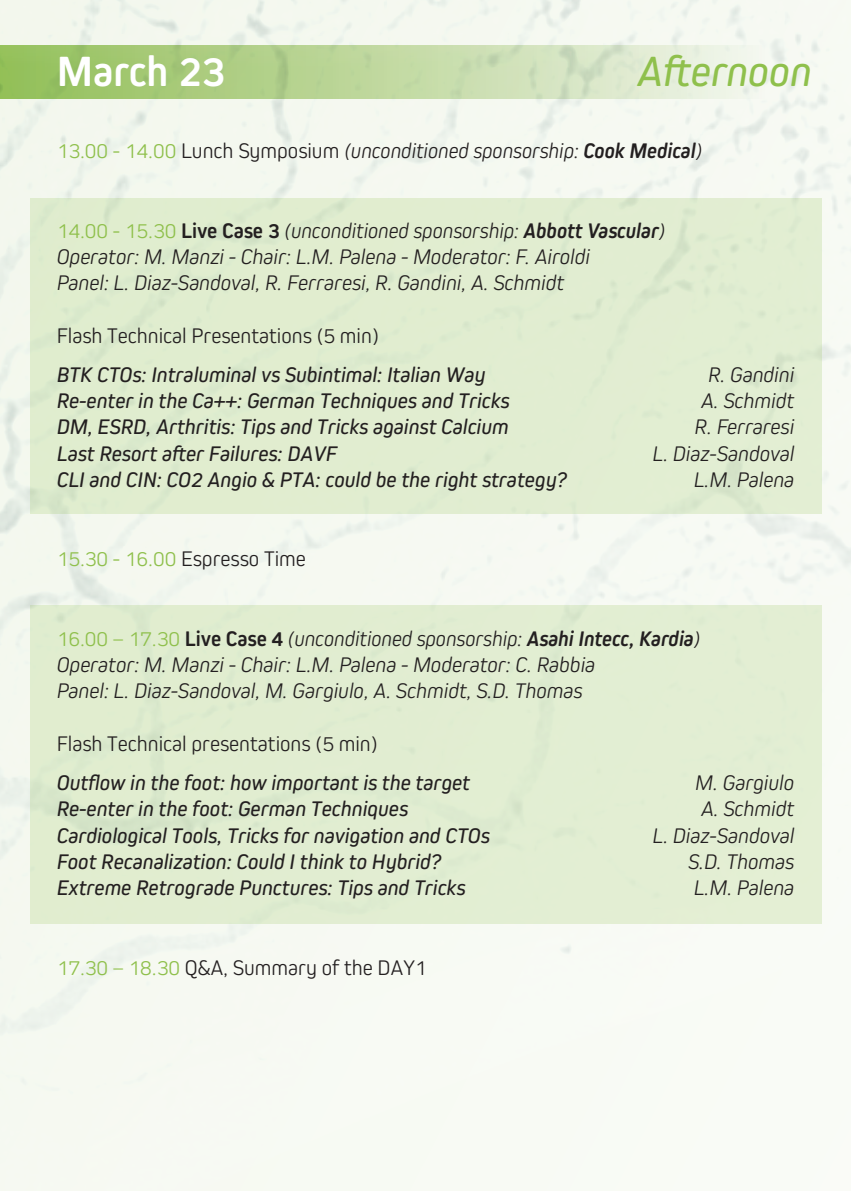
<style>
.page{position:relative;width:851px;height:1191px;background:#fff}
.page>*{position:absolute;margin:0;border:0;box-sizing:border-box;transform-origin:0 0}
.t1{font:italic 44px "Kiro";color:#8fc04c}
.t2{font:700 44px "Kiro";color:#fff}
.t3{font:italic 300 22px/26.4px "Kiro";color:#231f20}
.t4{font:italic 22px "Kiro";color:#231f20}
.t5{font:300 22px "Kiro";color:#231f20}
.s1{font-style:normal;color:#8fc04c}
.s2{font-style:normal}
.s3{font-weight:700}
.s4{font-weight:700;font-style:normal}
.s5{color:#8fc04c}
</style>
<div class="page">
<div style="left:0;top:0;width:850px;height:1191px;background:#f6f9f2"></div>
<div style="left:29px;top:198px;width:792px;height:316px;background:#e1edd0"></div>
<div style="left:29px;top:605px;width:792px;height:318px;background:#e1edd1"></div>
<div style="left:0;top:45px;width:764px;height:53px;background:linear-gradient(to right,#91bd56,#eff3eb)"></div>
<h1 class="t2" style="left:57px;top:46px;width:169px">March 23</h1>
<h1 class="t1" style="left:637px;top:46px;width:176px">Afternoon</h1>
<p class="t3" style="left:57px;top:137px;width:647px"><span class="s1">13.00 - 14.00</span> <span class="s2">Lunch Symposium</span> (unconditioned sponsorship: <span class="s3">Cook Medical</span>)</p>
<p class="t3" style="left:57px;top:216px;width:610px"><span class="s1">14.00 - 15.30</span> <span class="s4">Live Case 3</span> (unconditioned sponsorship: <span class="s3">Abbott Vascular</span>)<br>Operator: M. Manzi - Chair: L.M. Palena - Moderator: F. Airoldi<br>Panel: L. Diaz-Sandoval, R. Ferraresi, R. Gandini, A. Schmidt</p>
<p class="t5" style="left:57px;top:323px;width:324px">Flash Technical Presentations (5 min)</p>
<p class="t4" style="left:57px;top:361px;width:430px">BTK CTOs: Intraluminal vs Subintimal: Italian Way</p>
<p class="t3" style="left:707px;top:360px;width:88px">R. Gandini</p>
<p class="t4" style="left:57px;top:388px;width:454px">Re-enter in the Ca++: German Techniques and Tricks</p>
<p class="t3" style="left:701px;top:387px;width:95px">A. Schmidt</p>
<p class="t4" style="left:57px;top:414px;width:453px">DM, ESRD, Arthritis: Tips and Tricks against Calcium</p>
<p class="t3" style="left:694px;top:413px;width:101px">R. Ferraresi</p>
<p class="t4" style="left:57px;top:441px;width:282px">Last Resort after Failures: DAVF</p>
<p class="t3" style="left:652px;top:439px;width:143px">L. Diaz-Sandoval</p>
<p class="t4" style="left:57px;top:467px;width:511px">CLI and CIN: CO2 Angio &amp; PTA: could be the right strategy?</p>
<p class="t3" style="left:693px;top:466px;width:102px">L.M. Palena</p>
<p class="t5" style="left:57px;top:546px;width:251px"><span class="s5">15.30 - 16.00</span> Espresso Time</p>
<p class="t3" style="left:57px;top:624px;width:645px"><span class="s1">16.00 – 17.30</span> <span class="s4">Live Case 4</span> (unconditioned sponsorship: <span class="s3">Asahi Intecc, Kardia</span>)<br>Operator: M. Manzi - Chair: L.M. Palena - Moderator: C. Rabbia<br>Panel: L. Diaz-Sandoval, M. Gargiulo, A. Schmidt, S.D. Thomas</p>
<p class="t5" style="left:57px;top:731px;width:322px">Flash Technical presentations (5 min)</p>
<p class="t4" style="left:57px;top:769px;width:415px">Outflow in the foot: how important is the target</p>
<p class="t3" style="left:695px;top:768px;width:100px">M. Gargiulo</p>
<p class="t4" style="left:57px;top:796px;width:353px">Re-enter in the foot: German Techniques</p>
<p class="t3" style="left:701px;top:795px;width:95px">A. Schmidt</p>
<p class="t4" style="left:57px;top:822px;width:434px">Cardiological Tools, Tricks for navigation and CTOs</p>
<p class="t3" style="left:652px;top:821px;width:143px">L. Diaz-Sandoval</p>
<p class="t4" style="left:57px;top:849px;width:385px">Foot Recanalization: Could I think to Hybrid?</p>
<p class="t3" style="left:688px;top:847px;width:108px">S.D. Thomas</p>
<p class="t4" style="left:57px;top:875px;width:410px">Extreme Retrograde Punctures: Tips and Tricks</p>
<p class="t3" style="left:693px;top:874px;width:102px">L.M. Palena</p>
<p class="t5" style="left:57px;top:954px;width:371px"><span class="s5">17.30 – 18.30</span> Q&amp;A, Summary of the DAY1</p>
</div>
